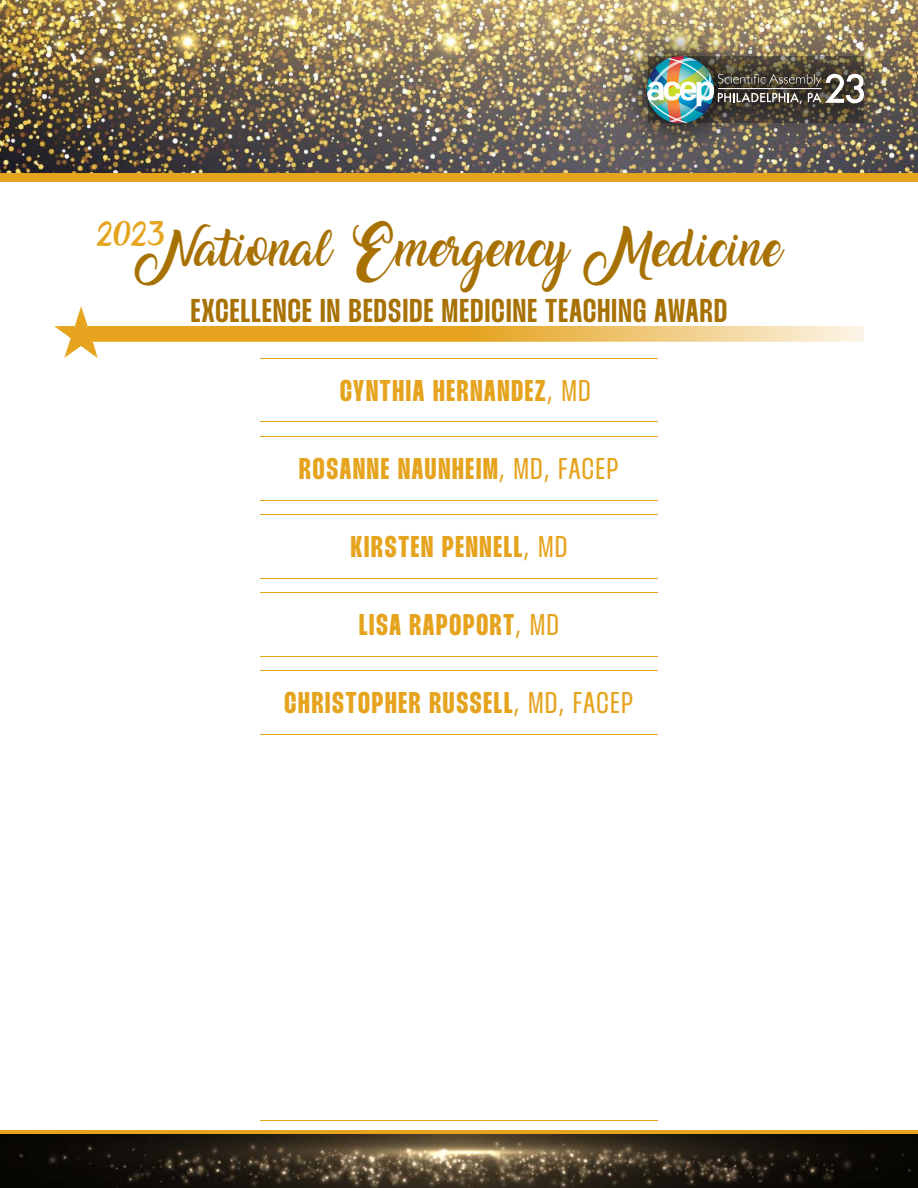
<style>
.page{position:relative;width:918px;height:1188px;background:#fff}
.page>*{position:absolute;margin:0;border:0;box-sizing:border-box;transform-origin:0 0}
.t1{font:33px "Thunder Semi Bold LC";letter-spacing:.04em;color:#a87104}
.t2{font:33px "Amarillo";color:#a87104}
.t3{font:30px "Thunder Bold LC";letter-spacing:.06em;color:#e5a31e}
.t4{font:22.5px "Amarillo";color:#e5a31e}
.s1{font-family:"Thunder LC"}
</style>
<div class="page">
<img style="left:0;top:0;width:918px;height:173px">
<div style="left:0;top:173px;width:918px;height:8px;background:#e5a31e"></div>
<img style="left:610px;top:20px;width:290px;height:140px">
<img style="left:647px;top:56px;width:217px;height:67px">
<hr style="left:0;top:1130px;width:918px;height:4px;background:#e5a31e">
<img style="left:0;top:1134px;width:918px;height:54px">
<svg style="left:54px;top:306px;width:810px;height:52px"></svg>
<hr style="left:260px;top:358px;width:398px;height:1px;background:#e5a31e">
<hr style="left:260px;top:670px;width:398px;height:1px;background:#e5a31e">
<hr style="left:260px;top:436px;width:398px;height:1px;background:#e5a31e">
<hr style="left:260px;top:514px;width:398px;height:1px;background:#e5a31e">
<hr style="left:260px;top:592px;width:398px;height:1px;background:#e5a31e">
<hr style="left:260px;top:422px;width:398px;height:1px;background:#e5a31e">
<hr style="left:260px;top:734px;width:398px;height:1px;background:#e5a31e">
<hr style="left:260px;top:500px;width:398px;height:1px;background:#e5a31e">
<hr style="left:260px;top:578px;width:398px;height:1px;background:#e5a31e">
<hr style="left:260px;top:656px;width:398px;height:1px;background:#e5a31e">
<hr style="left:260px;top:1120px;width:397px;height:1px;background:#e5a31e">
<p class="t4" style="left:98px;top:225px;width:68px">2023</p>
<p class="t2" style="left:136px;top:236px;width:647px">National Emergency Medicine</p>
<p class="t1" style="left:191px;top:292px;width:538px">EXCELLENCE IN BEDSIDE MEDICINE TEACHING AWARD</p>
<p class="t3" style="left:340px;top:374px;width:252px">CYNTHIA HERNANDEZ<span class="s1">, MD</span></p>
<p class="t3" style="left:299px;top:452px;width:321px">ROSANNE NAUNHEIM<span class="s1">, MD, FACEP</span></p>
<p class="t3" style="left:351px;top:530px;width:218px">KIRSTEN PENNELL<span class="s1">, MD</span></p>
<p class="t3" style="left:359px;top:608px;width:201px">LISA RAPOPORT<span class="s1">, MD</span></p>
<p class="t3" style="left:285px;top:686px;width:350px">CHRISTOPHER RUSSELL<span class="s1">, MD, FACEP</span></p>
</div>
